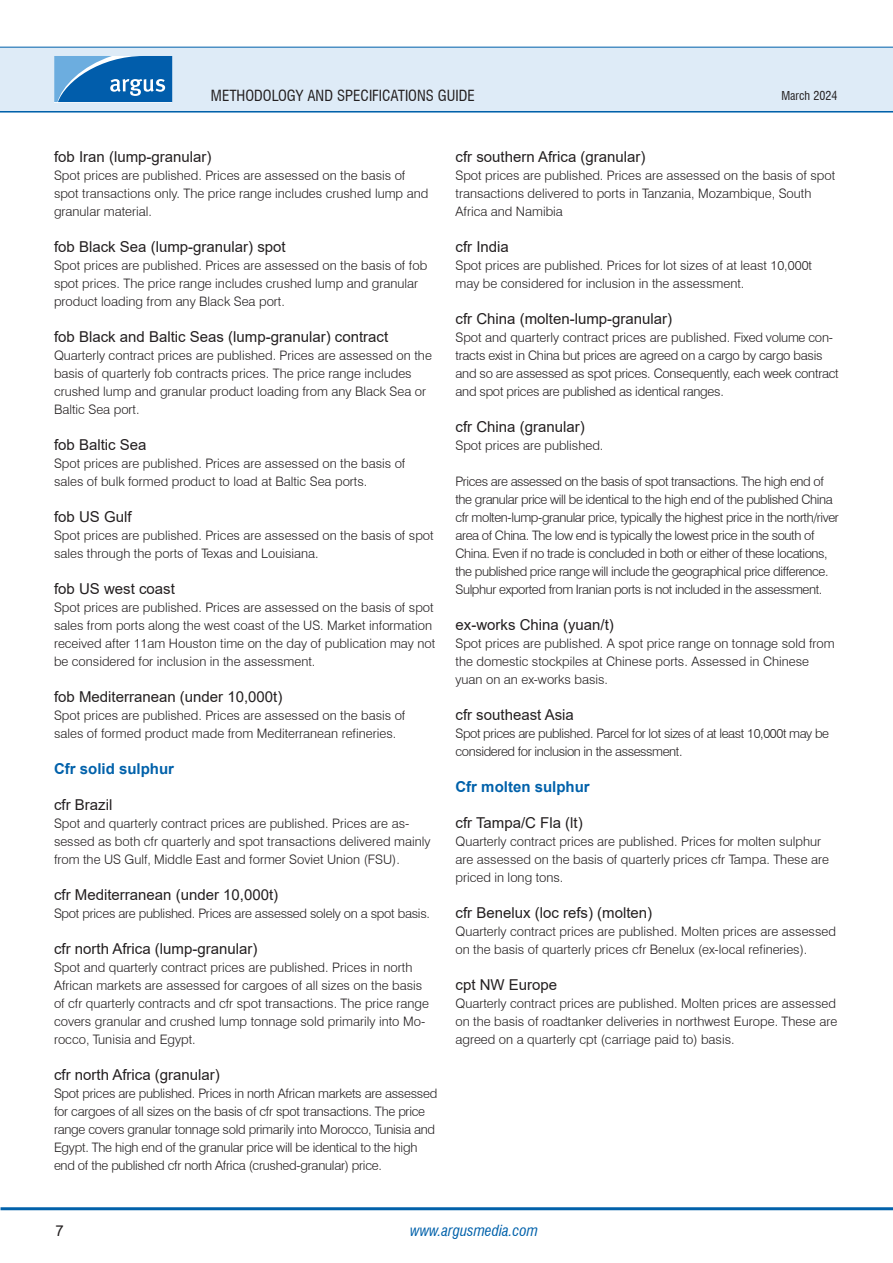
<style>
.page{position:relative;width:893px;height:1263px;background:#fff}
.page>*{position:absolute;margin:0;border:0;box-sizing:border-box;transform-origin:0 0}
.H3_-_headline__no_bold__-_old_H5{font:15px "Arial";color:#231f20}
.t1{font:condensed 15px "Swiss 721 BT";color:#231f20}
.H2_-_Bold_headline_-_old_H4{font:700 15px "Arial";color:#0161aa}
.t2{font:italic condensed 15px "Swiss 721 BT";color:#0161aa}
.P1_-_Body_Text{font:300 13.05px/18px "Swiss 721 BT";color:#231f20}
.P1_-_Body_Text-2{font:300 13.05px/18px "Swiss 721 BT";letter-spacing:-.02em;color:#231f20}
.P1_-_Body_Text-3{font:300 13.05px/18px "Swiss 721 BT";letter-spacing:-.03em;color:#231f20}
.t3{font:condensed 12px "Swiss 721 BT";color:#231f20}
</style>
<div class="page">
<hr style="left:0;top:110px;width:893px;height:3px;background:#0161aa">
<div style="left:0;top:47px;width:893px;height:64px;background:#deebf7"></div>
<hr style="left:0;top:47px;width:893px;height:1px;background:#0161aa">
<svg style="left:54px;top:56px;width:118px;height:46px"></svg>
<hr style="left:1px;top:1207px;width:892px;height:3px;background:#0161aa">
<p class="t1" style="left:211px;top:86px;width:265px">METHODOLOGY AND SPECIFICATIONS GUIDE</p>
<p class="t3" style="left:781px;top:88px;width:58px">March 2024</p>
<p class="H3_-_headline__no_bold__-_old_H5" style="left:54px;top:146px;width:159px">fob Iran (lump-granular)</p>
<p class="P1_-_Body_Text" style="left:54px;top:166px;width:376px">Spot prices are published. Prices are assessed on the basis of spot transactions only. The price range includes crushed lump and granular material.</p>
<p class="H3_-_headline__no_bold__-_old_H5" style="left:54px;top:236px;width:233px">fob Black Sea (lump-granular) spot</p>
<p class="P1_-_Body_Text" style="left:54px;top:256px;width:375px">Spot prices are published. Prices are assessed on the basis of fob spot prices. The price range includes crushed lump and granular product loading from any Black Sea port.</p>
<p class="H3_-_headline__no_bold__-_old_H5" style="left:54px;top:326px;width:336px">fob Black and Baltic Seas (lump-granular) contract</p>
<p class="P1_-_Body_Text" style="left:54px;top:346px;width:379px">Quarterly contract prices are published. Prices are assessed on the basis of quarterly fob contracts prices. The price range includes crushed lump and granular product loading from any Black Sea or Baltic Sea port.</p>
<p class="H3_-_headline__no_bold__-_old_H5" style="left:54px;top:434px;width:94px">fob Baltic Sea</p>
<p class="P1_-_Body_Text" style="left:54px;top:454px;width:353px">Spot prices are published. Prices are assessed on the basis of sales of bulk formed product to load at Baltic Sea ports.</p>
<p class="H3_-_headline__no_bold__-_old_H5" style="left:54px;top:506px;width:79px">fob US Gulf</p>
<p class="P1_-_Body_Text" style="left:54px;top:526px;width:381px">Spot prices are published. Prices are assessed on the basis of spot sales through the ports of Texas and Louisiana.</p>
<p class="H3_-_headline__no_bold__-_old_H5" style="left:54px;top:578px;width:122px">fob US west coast</p>
<p class="P1_-_Body_Text" style="left:54px;top:598px;width:383px">Spot prices are published. Prices are assessed on the basis of spot sales from ports along the west coast of the US. Market information received after 11am Houston time on the day of publication may not be considered for inclusion in the assessment.</p>
<p class="H3_-_headline__no_bold__-_old_H5" style="left:54px;top:686px;width:230px">fob Mediterranean (under 10,000t)</p>
<p class="P1_-_Body_Text" style="left:54px;top:706px;width:353px">Spot prices are published. Prices are assessed on the basis of sales of formed product made from Mediterranean refineries.</p>
<p class="H2_-_Bold_headline_-_old_H4" style="left:54px;top:758px;width:122px">Cfr solid sulphur</p>
<p class="H3_-_headline__no_bold__-_old_H5" style="left:54px;top:794px;width:60px">cfr Brazil</p>
<p class="P1_-_Body_Text" style="left:54px;top:814px;width:378px">Spot and quarterly contract prices are published. Prices are as&shy;sessed as both cfr quarterly and spot transactions delivered mainly from the US Gulf, Middle East and former Soviet Union (FSU).</p>
<p class="H3_-_headline__no_bold__-_old_H5" style="left:54px;top:884px;width:226px">cfr Mediterranean (under 10,000t)</p>
<p class="P1_-_Body_Text-2" style="left:54px;top:904px;width:377px">Spot prices are published. Prices are assessed solely on a spot basis.</p>
<p class="H3_-_headline__no_bold__-_old_H5" style="left:54px;top:938px;width:205px">cfr north Africa (lump-granular)</p>
<p class="P1_-_Body_Text" style="left:54px;top:958px;width:376px">Spot and quarterly contract prices are published. Prices in north African markets are assessed for cargoes of all sizes on the basis of cfr quarterly contracts and cfr spot transactions. The price range covers granular and crushed lump tonnage sold primarily into Mo&shy;rocco, Tunisia and Egypt.</p>
<p class="H3_-_headline__no_bold__-_old_H5" style="left:54px;top:1064px;width:167px">cfr north Africa (granular)</p>
<p class="P1_-_Body_Text-2" style="left:54px;top:1084px;width:385px">Spot prices are published. Prices in north African markets are assessed for cargoes of all sizes on the basis of cfr spot transactions. The price range covers granular tonnage sold primarily into Morocco, Tunisia and Egypt. The high end of the granular price will be identical to the high end of the published cfr north Africa (crushed-granular) price.</p>
<p class="H3_-_headline__no_bold__-_old_H5" style="left:455px;top:146px;width:192px">cfr southern Africa (granular)</p>
<p class="P1_-_Body_Text" style="left:455px;top:166px;width:381px">Spot prices are published. Prices are assessed on the basis of spot transactions delivered to ports in Tanzania, Mozambique, South<br>Africa and Namibia</p>
<p class="H3_-_headline__no_bold__-_old_H5" style="left:455px;top:236px;width:55px">cfr India</p>
<p class="P1_-_Body_Text" style="left:455px;top:256px;width:358px">Spot prices are published. Prices for lot sizes of at least 10,000t may be considered for inclusion in the assessment.</p>
<p class="H3_-_headline__no_bold__-_old_H5" style="left:455px;top:308px;width:218px">cfr China (molten-lump-granular)</p>
<p class="P1_-_Body_Text-2" style="left:455px;top:328px;width:385px">Spot and quarterly contract prices are published. Fixed volume con&shy;tracts exist in China but prices are agreed on a cargo by cargo basis and so are assessed as spot prices. Consequently, each week contract and spot prices are published as identical ranges.</p>
<p class="H3_-_headline__no_bold__-_old_H5" style="left:455px;top:416px;width:131px">cfr China (granular)</p>
<p class="P1_-_Body_Text" style="left:455px;top:436px;width:149px">Spot prices are published.</p>
<p class="P1_-_Body_Text-3" style="left:455px;top:472px;width:385px">Prices are assessed on the basis of spot transactions. The high end of the granular price will be identical to the high end of the published China cfr molten-lump-granular price, typically the highest price in the north/river area of China. The low end is typically the lowest price in the south of China. Even if no trade is concluded in both or either of these locations, the published price range will include the geographical price difference.<br>Sulphur exported from Iranian ports is not included in the assessment.</p>
<p class="H3_-_headline__no_bold__-_old_H5" style="left:455px;top:614px;width:160px">ex-works China (yuan/t)</p>
<p class="P1_-_Body_Text" style="left:455px;top:634px;width:381px">Spot prices are published. A spot price range on tonnage sold from the domestic stockpiles at Chinese ports. Assessed in Chinese yuan on an ex-works basis.</p>
<p class="H3_-_headline__no_bold__-_old_H5" style="left:455px;top:704px;width:120px">cfr southeast Asia</p>
<p class="P1_-_Body_Text-3" style="left:455px;top:724px;width:375px">Spot prices are published. Parcel for lot sizes of at least 10,000t may be considered for inclusion in the assessment.</p>
<p class="H2_-_Bold_headline_-_old_H4" style="left:455px;top:776px;width:136px">Cfr molten sulphur</p>
<p class="H3_-_headline__no_bold__-_old_H5" style="left:455px;top:812px;width:129px">cfr Tampa/C Fla (lt)</p>
<p class="P1_-_Body_Text" style="left:455px;top:832px;width:375px">Quarterly contract prices are published. Prices for molten sulphur are assessed on the basis of quarterly prices cfr Tampa. These are priced in long tons.</p>
<p class="H3_-_headline__no_bold__-_old_H5" style="left:455px;top:902px;width:198px">cfr Benelux (loc refs) (molten)</p>
<p class="P1_-_Body_Text" style="left:455px;top:922px;width:382px">Quarterly contract prices are published. Molten prices are assessed on the basis of quarterly prices cfr Benelux (ex-local refineries).</p>
<p class="H3_-_headline__no_bold__-_old_H5" style="left:455px;top:974px;width:103px">cpt NW Europe</p>
<p class="P1_-_Body_Text" style="left:455px;top:994px;width:383px;text-align:justify">Quarterly contract prices are published. Molten prices are assessed on the basis of roadtanker deliveries in northwest Europe. These are agreed on a quarterly cpt (carriage paid to) basis.</p>
<p class="H3_-_headline__no_bold__-_old_H5" style="left:55px;top:1220px;width:10px">7</p>
<p class="t2" style="left:410px;top:1221px;width:129px">www.argusmedia.com</p>
</div>
